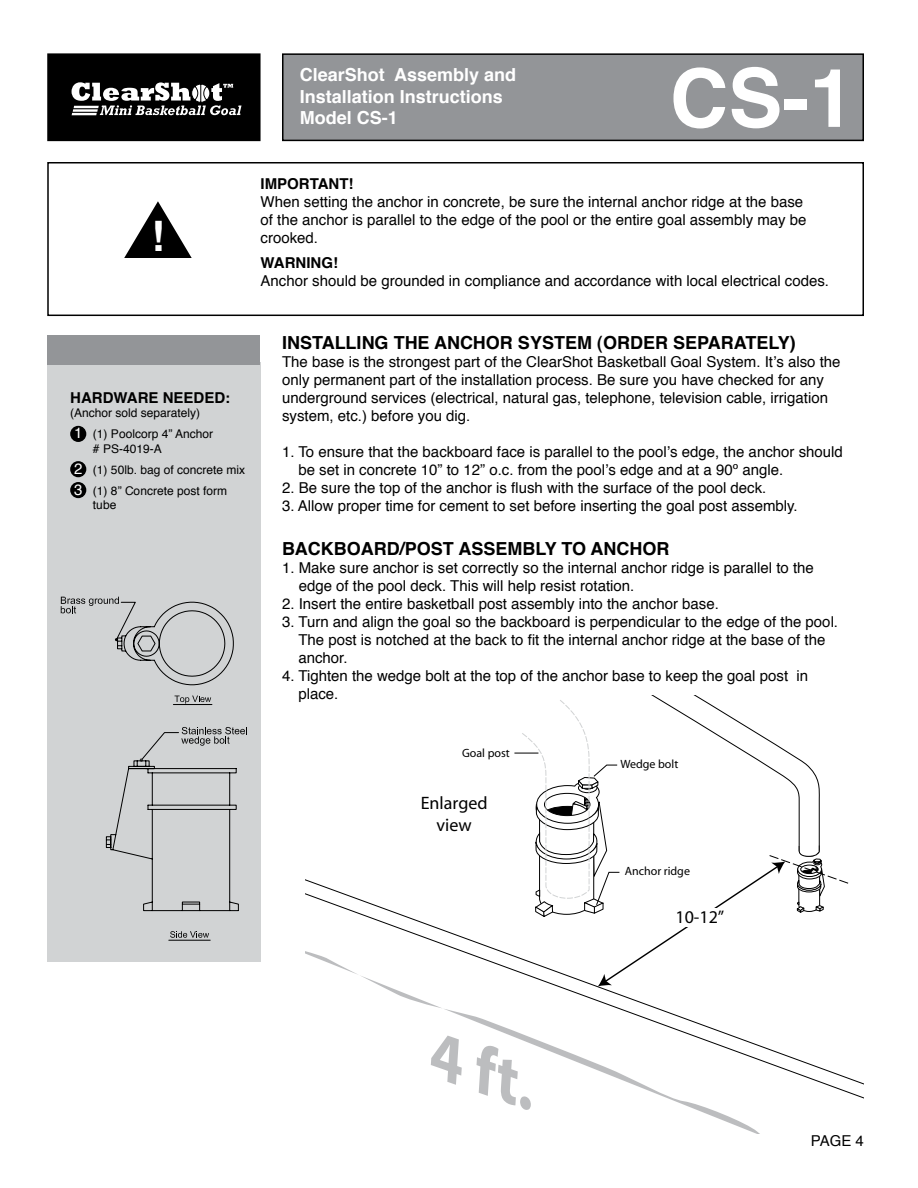
<style>
.page{position:relative;width:918px;height:1188px;background:#fff}
.page>*{position:absolute;margin:0;border:0;box-sizing:border-box;transform-origin:0 0}
.t1{font:700 81px "Helvetica";color:#fff}
.t2{font:700 42px "Helvetica";color:#fff}
.t3{font:700 18px "Helvetica";color:#000}
.t4{font:700 18px/21.6px "Helvetica";color:#fff}
.t5{font:18px/21.6px "Myriad";color:#000;text-align:center}
.t6{font:15px/18px "Helvetica";color:#000}
.t7{font:700 15px "Helvetica";color:#000}
.t8{font:12px/20.9px "Helvetica";color:#000}
.t9{font:12px "Myriad";color:#000}
.s1{font-size:15px;color:#fff}
</style>
<div class="page">
<div style="left:283px;top:54px;width:580px;height:86px;background:#939598"></div>
<div style="left:282px;top:53px;width:582px;height:88px;border:2px solid #000"></div>
<div style="left:48px;top:54px;width:212px;height:86px;background:#000"></div>
<div style="left:47px;top:53px;width:214px;height:88px;border:2px solid #000"></div>
<svg style="left:72px;top:82px;width:170px;height:33px"></svg>
<div style="left:47px;top:362px;width:214px;height:600px;background:#d1d3d4"></div>
<div style="left:47px;top:335px;width:213px;height:29px;background:#939598"></div>
<div style="left:70px;top:426px;width:16px;height:16px;background:#000;border-radius:50%"></div>
<div style="left:70px;top:461px;width:16px;height:16px;background:#000;border-radius:50%"></div>
<div style="left:70px;top:482px;width:16px;height:16px;background:#000;border-radius:50%"></div>
<svg style="left:170px;top:931px;width:39px;height:7px"></svg>
<hr style="left:169px;top:940px;width:41px;height:1px;background:#000">
<svg style="left:61px;top:597px;width:186px;height:314px"></svg>
<div style="left:47px;top:162px;width:817px;height:154px;border:2px solid #000"></div>
<svg style="left:124px;top:201px;width:68px;height:57px"></svg>
<svg style="left:305px;top:879px;width:172px;height:63px"></svg>
<svg style="left:305px;top:942px;width:559px;height:192px"></svg>
<svg style="left:514px;top:699px;width:338px;height:287px"></svg>
<div style="left:675px;top:909px;width:54px;height:18px;background:#fff"></div>
<p class="t4" style="left:300px;top:63px;width:218px">ClearShot Assembly and<br>Installation Instructions<br>Model CS-1</p>
<h1 class="t1" style="left:670px;top:25px;width:186px">CS-1</h1>
<h2 class="t2" style="left:151px;top:199px;width:15px">!</h2>
<p class="t7" style="left:261px;top:170px;width:95px">IMPORTANT!</p>
<p class="t6" style="left:261px;top:193px;width:548px">When setting the anchor in concrete, be sure the internal anchor ridge at the base of the anchor is parallel to the edge of the pool or the entire goal assembly may be crooked.</p>
<p class="t7" style="left:261px;top:249px;width:79px">WARNING!</p>
<p class="t6" style="left:261px;top:271px;width:570px">Anchor should be grounded in compliance and accordance with local electrical codes.</p>
<p class="t7" style="left:70px;top:384px;width:162px">HARDWARE NEEDED:</p>
<p class="t8" style="left:74px;top:402px;width:140px;text-indent:-4px">(Anchor sold separately)<br><span class="s1">1</span> (1) Poolcorp 4” Anchor</p>
<p class="t8" style="left:74px;top:438px;width:172px;text-indent:19px"># PS-4019-A<br><span class="s1">2</span> (1) 50lb. bag of concrete mix<br><span class="s1">3</span> (1) 8” Concrete post form</p>
<p class="t8" style="left:93px;top:494px;width:25px">tube</p>
<p class="t3" style="left:282px;top:326px;width:515px">INSTALLING THE ANCHOR SYSTEM (ORDER SEPARATELY)</p>
<p class="t6" style="left:282px;top:352px;width:560px">The base is the strongest part of the ClearShot Basketball Goal System. It’s also the only permanent part of the installation process. Be sure you have checked for any underground services (electrical, natural gas, telephone, television cable, irrigation system, etc.) before you dig.</p>
<p class="t6" style="left:298px;top:442px;width:546px;text-indent:-16px">1. To ensure that the backboard face is parallel to the pool’s edge, the anchor should be set in concrete 10” to 12” o.c. from the pool’s edge and at a 90º angle.</p>
<p class="t6" style="left:282px;top:478px;width:486px">2. Be sure the top of the anchor is flush with the surface of the pool deck.</p>
<p class="t6" style="left:282px;top:496px;width:517px">3. Allow proper time for cement to set before inserting the goal post assembly.</p>
<p class="t3" style="left:282px;top:533px;width:389px">BACKBOARD/POST ASSEMBLY TO ANCHOR</p>
<p class="t6" style="left:299px;top:558px;width:517px;text-indent:-17px">1. Make sure anchor is set correctly so the internal anchor ridge is parallel to the edge of the pool deck. This will help resist rotation.</p>
<p class="t6" style="left:282px;top:594px;width:438px">2. Insert the entire basketball post assembly into the anchor base.</p>
<p class="t6" style="left:298px;top:612px;width:541px;text-indent:-16px">3. Turn and align the goal so the backboard is perpendicular to the edge of the pool.<br>The post is notched at the back to fit the internal anchor ridge at the base of the anchor.</p>
<p class="t6" style="left:298px;top:666px;width:511px;text-indent:-16px">4. Tighten the wedge bolt at the top of the anchor base to keep the goal post in place.</p>
<p class="t9" style="left:462px;top:747px;width:49px">Goal post</p>
<p class="t5" style="left:421px;top:793px;width:68px">Enlarged view</p>
<p class="t9" style="left:620px;top:758px;width:59px">Wedge bolt</p>
<p class="t9" style="left:625px;top:865px;width:67px">Anchor ridge</p>
<p class="t5" style="left:675px;top:907px;width:50px">10-12”</p>
<p class="t6" style="left:811px;top:1131px;width:55px">PAGE 4</p>
</div>
